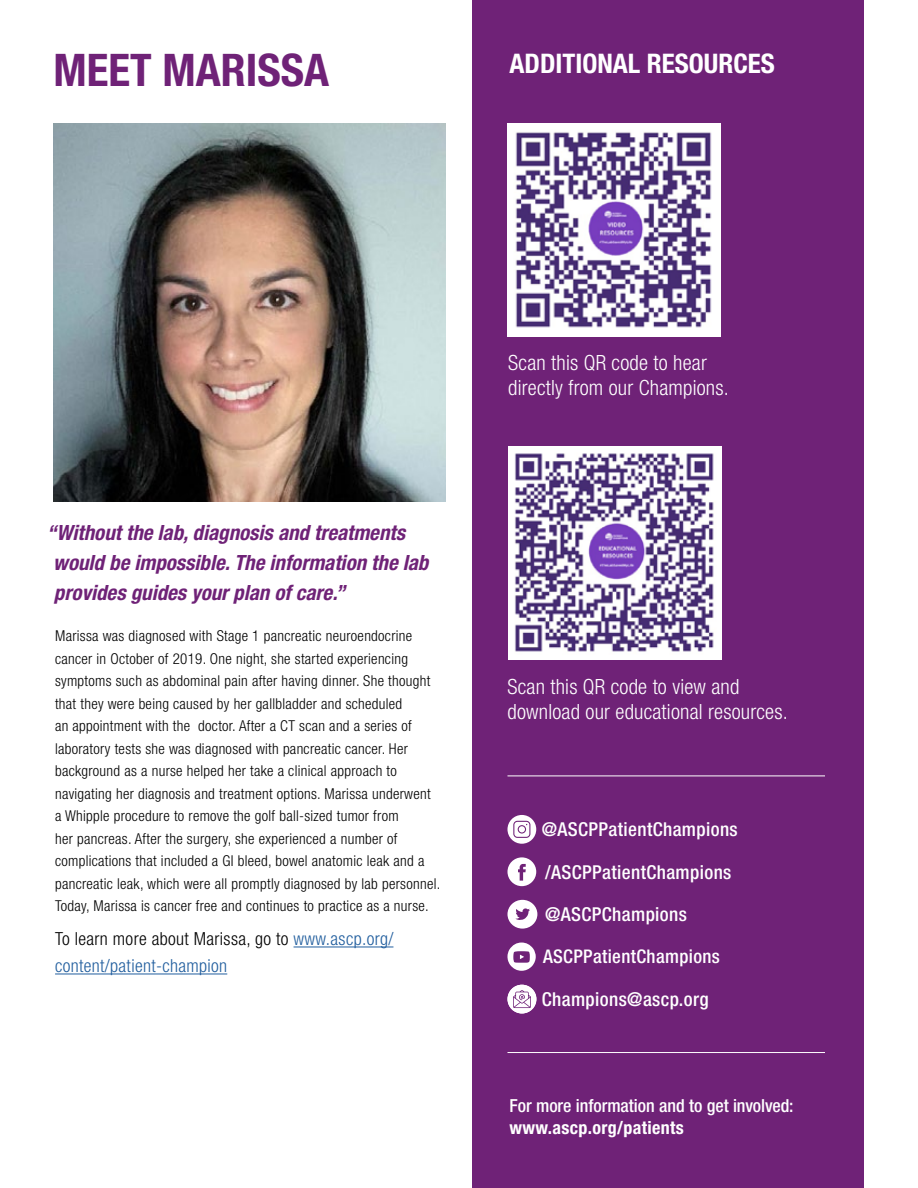
<style>
.page{position:relative;width:918px;height:1188px;background:#fff}
.page>*{position:absolute;margin:0;border:0;box-sizing:border-box;transform-origin:0 0}
.t1{font:700 condensed 45px "Helvetica Neue LT Std";color:#6f2277}
.t2{font:700 condensed 27px "Helvetica Neue LT Std";color:#fff}
.t3{font:italic 700 condensed 21px/30px "Helvetica Neue LT Std";color:#6f2277}
.t4{font:300 condensed 21px/25.2px "Helvetica Neue LT Std";letter-spacing:.01em;color:#fff}
.t5{font:500 condensed 19.2px "Helvetica Neue LT Std";letter-spacing:.02em;color:#fff}
.t6{font:500 condensed 18.9px "Helvetica Neue LT Std";letter-spacing:.02em;color:#fff}
.t7{font:300 condensed 18px/27px "Helvetica Neue LT Std";letter-spacing:.02em;color:#215e9e}
.t8{font:500 condensed 18px "Helvetica Neue LT Std";color:#fff}
.t9{font:700 condensed 18px "Helvetica Neue LT Std";letter-spacing:.02em;color:#fff}
.t10{font:300 condensed 15px/22.5px "Helvetica Neue LT Std";letter-spacing:.02em;color:#000}
.s1{color:#000}
</style>
<div class="page">
<div style="left:472px;top:0;width:392px;height:1188px;background:#6f2277"></div>
<hr style="left:294px;top:947px;width:99px;height:1px;background:#215e9e">
<hr style="left:55px;top:974px;width:172px;height:1px;background:#215e9e">
<img style="left:54px;top:124px;width:392px;height:377px">
<img style="left:507px;top:124px;width:214px;height:213px">
<img style="left:508px;top:446px;width:214px;height:214px">
<div style="left:507px;top:985px;width:30px;height:28px;background:#fff;border-radius:50%"></div>
<svg style="left:513px;top:990px;width:18px;height:18px"></svg>
<svg style="left:507px;top:943px;width:29px;height:28px"></svg>
<svg style="left:507px;top:857px;width:29px;height:29px"></svg>
<svg style="left:507px;top:815px;width:29px;height:29px"></svg>
<svg style="left:513px;top:821px;width:17px;height:17px"></svg>
<svg style="left:507px;top:900px;width:30px;height:29px"></svg>
<hr style="left:507px;top:1052px;width:318px;height:1px;background:#fff">
<hr style="left:507px;top:776px;width:318px;height:1px;background:#fff">
<h1 class="t1" style="left:54px;top:43px;width:277px">MEET MARISSA</h1>
<h2 class="t2" style="left:509px;top:47px;width:267px">ADDITIONAL RESOURCES</h2>
<h3 class="t3" style="left:53px;top:518px;width:377px;text-indent:-6px">“Without the lab, diagnosis and treatments would be impossible. The information the lab provides guides your plan of care.”</h3>
<p class="t10" style="left:55px;top:625px;width:387px">Marissa was diagnosed with Stage 1 pancreatic neuroendocrine cancer in October of 2019. One night, she started experiencing symptoms such as abdominal pain after having dinner. She thought that they were being caused by her gallbladder and scheduled<br>an appointment with the doctor. After a CT scan and a series of laboratory tests she was diagnosed with pancreatic cancer. Her background as a nurse helped her take a clinical approach to navigating her diagnosis and treatment options. Marissa underwent a Whipple procedure to remove the golf ball-sized tumor from<br>her pancreas. After the surgery, she experienced a number of complications that included a GI bleed, bowel anatomic leak and a pancreatic leak, which were all promptly diagnosed by lab personnel.<br>Today, Marissa is cancer free and continues to practice as a nurse.</p>
<p class="t7" style="left:55px;top:925px;width:340px"><span class="s1">To learn more about Marissa, go to</span> www.ascp.org/ content/patient-champion</p>
<h3 class="t4" style="left:508px;top:350px;width:222px">Scan this QR code to hear directly from our Champions.</h3>
<h3 class="t4" style="left:508px;top:674px;width:282px">Scan this QR code to view and download our educational resources.</h3>
<p class="t5" style="left:542px;top:818px;width:197px">@ASCPPatientChampions</p>
<p class="t5" style="left:545px;top:860px;width:188px">/ASCPPatientChampions</p>
<p class="t5" style="left:545px;top:903px;width:143px">@ASCPChampions</p>
<p class="t6" style="left:543px;top:945px;width:178px">ASCPPatientChampions</p>
<p class="t5" style="left:542px;top:988px;width:168px">Champions@ascp.org</p>
<p class="t8" style="left:509px;top:1095px;width:286px">For more information and to get involved:</p>
<p class="t9" style="left:509px;top:1117px;width:176px">www.ascp.org/patients</p>
</div>
